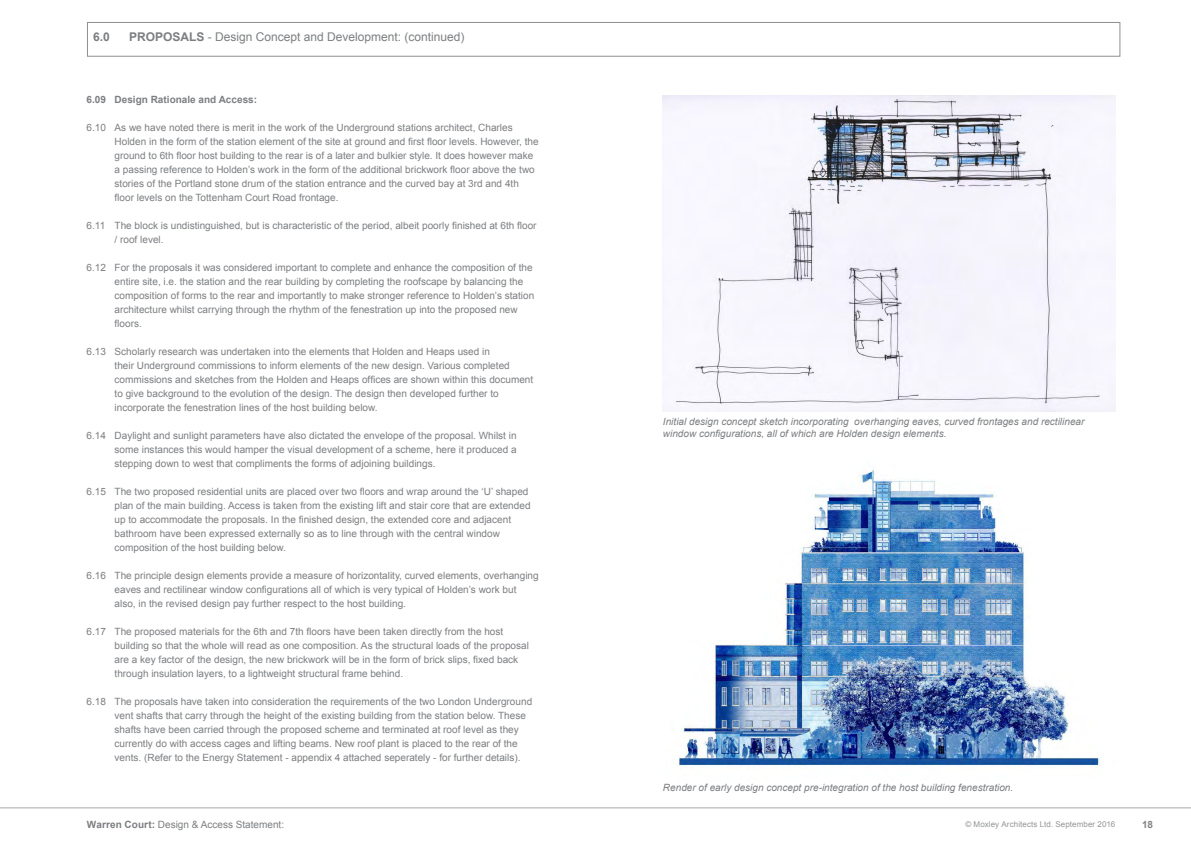
<style>
.page{position:relative;width:1191px;height:842px;background:#fff}
.page>*{position:absolute;margin:0;border:0;box-sizing:border-box;transform-origin:0 0}
.t1{font:12px "Arial";color:#7c7e81}
.t2{font:700 12px "Arial";color:#7c7e81}
.t3{font:10px/14px "Arial";color:#7c7e81}
.t4{font:italic 10px/12px "Arial";color:#7c7e81}
.t5{font:700 10px "Arial";color:#7c7e81}
.t6{font:700 10px "Arial";color:#808285}
.t7{font:8px "Arial";letter-spacing:.01em;color:#939598}
.s1{font-weight:700}
</style>
<div class="page">
<hr style="left:0;top:807px;width:1191px;height:1px;background:#a7a9ac">
<div style="left:87px;top:22px;width:1033px;height:35px;border:1px solid #8d928e"></div>
<img style="left:663px;top:95px;width:452px;height:317px">
<img style="left:678px;top:468px;width:422px;height:299px">
<p class="t2" style="left:93px;top:29px;width:18px">6.0</p>
<p class="t1" style="left:129px;top:29px;width:337px"><span class="s1">PROPOSALS</span> - Design Concept and Development: (continued)</p>
<p class="t5" style="left:87px;top:93px;width:172px">6.09 Design Rationale and Access:</p>
<p class="t3" style="left:115px;top:120px;width:425px;text-indent:-28px">6.10 As we have noted there is merit in the work of the Underground stations architect, Charles Holden in the form of the station element of the site at ground and first floor levels. However, the ground to 6th floor host building to the rear is of a later and bulkier style. It does however make a passing reference to Holden’s work in the form of the additional brickwork floor above the two stories of the Portland stone drum of the station entrance and the curved bay at 3rd and 4th floor levels on the Tottenham Court Road frontage.</p>
<p class="t3" style="left:115px;top:218px;width:423px;text-indent:-28px">6.11 The block is undistinguished, but is characteristic of the period, albeit poorly finished at 6th floor / roof level.</p>
<p class="t3" style="left:115px;top:260px;width:421px;text-indent:-28px">6.12 For the proposals it was considered important to complete and enhance the composition of the entire site, i.e. the station and the rear building by completing the roofscape by balancing the composition of forms to the rear and importantly to make stronger reference to Holden’s station architecture whilst carrying through the rhythm of the fenestration up into the proposed new floors.</p>
<p class="t3" style="left:115px;top:344px;width:420px;text-indent:-28px">6.13 Scholarly research was undertaken into the elements that Holden and Heaps used in<br>their Underground commissions to inform elements of the new design. Various completed commissions and sketches from the Holden and Heaps offices are shown within this document to give background to the evolution of the design. The design then developed further to incorporate the fenestration lines of the host building below.</p>
<p class="t3" style="left:115px;top:428px;width:403px;text-align:justify;text-indent:-28px">6.14 Daylight and sunlight parameters have also dictated the envelope of the proposal. Whilst in some instances this would hamper the visual development of a scheme, here it produced a stepping down to west that compliments the forms of adjoining buildings.</p>
<p class="t3" style="left:115px;top:484px;width:417px;text-indent:-28px">6.15 The two proposed residential units are placed over two floors and wrap around the ‘U’ shaped plan of the main building. Access is taken from the existing lift and stair core that are extended up to accommodate the proposals. In the finished design, the extended core and adjacent bathroom have been expressed externally so as to line through with the central window composition of the host building below.</p>
<p class="t3" style="left:115px;top:568px;width:425px;text-indent:-28px">6.16 The principle design elements provide a measure of horizontality, curved elements, overhanging eaves and rectilinear window configurations all of which is very typical of Holden’s work but also, in the revised design pay further respect to the host building.</p>
<p class="t3" style="left:115px;top:624px;width:416px;text-indent:-28px">6.17 The proposed materials for the 6th and 7th floors have been taken directly from the host building so that the whole will read as one composition. As the structural loads of the proposal are a key factor of the design, the new brickwork will be in the form of brick slips, fixed back through insulation layers, to a lightweight structural frame behind.</p>
<p class="t3" style="left:115px;top:694px;width:419px;text-indent:-28px">6.18 The proposals have taken into consideration the requirements of the two London Underground vent shafts that carry through the height of the existing building from the station below. These shafts have been carried through the proposed scheme and terminated at roof level as they currently do with access cages and lifting beams. New roof plant is placed to the rear of the vents. (Refer to the Energy Statement - appendix 4 attached seperately - for further details).</p>
<p class="t4" style="left:663px;top:416px;width:423px">Initial design concept sketch incorporating overhanging eaves, curved frontages and rectilinear window configurations, all of which are Holden design elements.</p>
<p class="t4" style="left:663px;top:781px;width:352px">Render of early design concept pre-integration of the host building fenestration.</p>
<p class="t3" style="left:87px;top:817px;width:199px"><span class="s1">Warren Court:</span> Design &amp; Access Statement:</p>
<p class="t7" style="left:965px;top:819px;width:151px">© Moxley Architects Ltd. September 2016</p>
<p class="t6" style="left:1142px;top:817px;width:12px">18</p>
</div>
